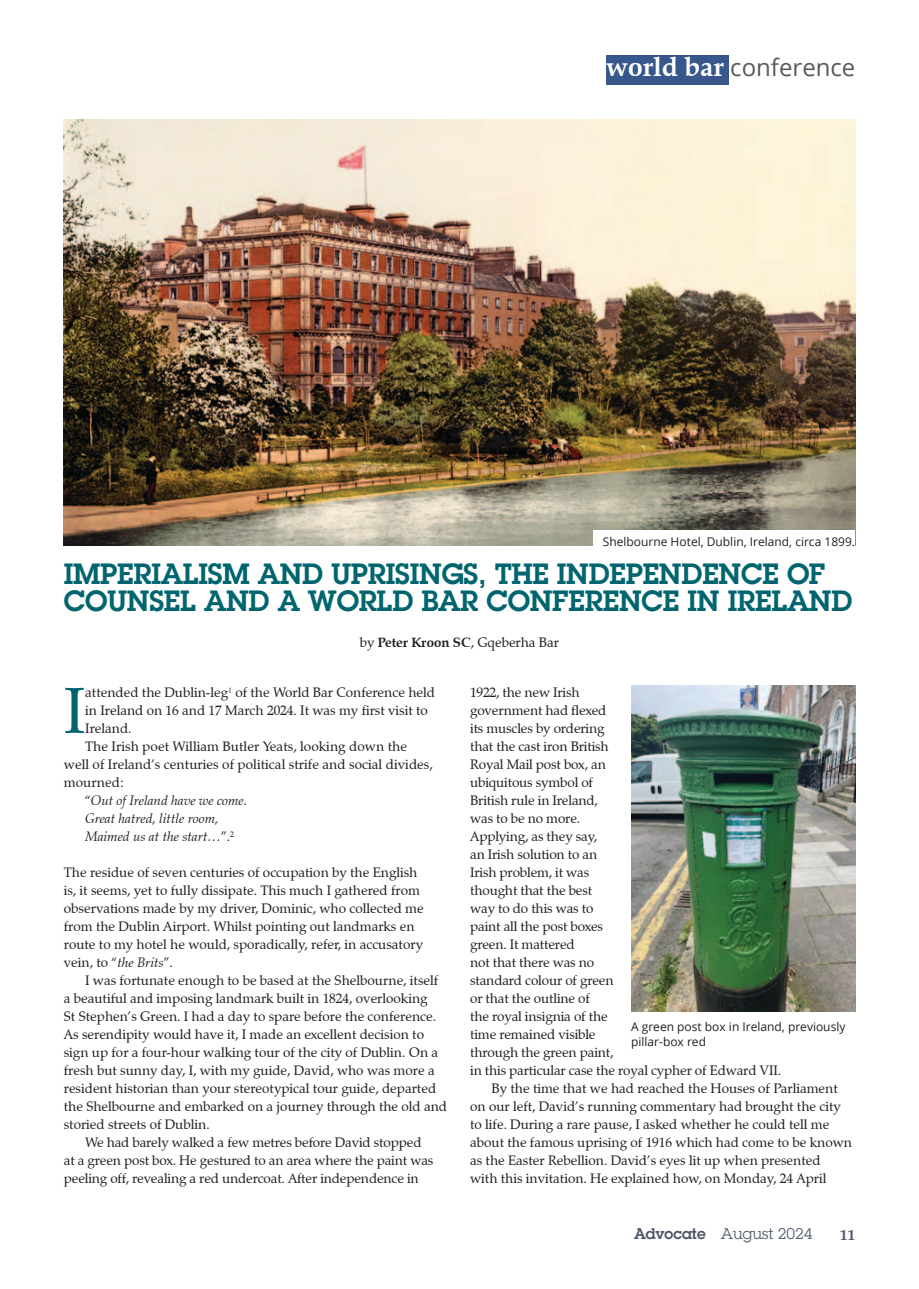
<style>
.page{position:relative;width:919px;height:1289px;background:#fff}
.page>*{position:absolute;margin:0;border:0;box-sizing:border-box;transform-origin:0 0}
.Drop_Cap{font:64.8px "Zapf Calligraphic 801 BT";color:#00656e}
.STRAP_1{font:600 28.5px/27px "Lubalin Graph";letter-spacing:-.01em;color:#00656e}
.Body_hang{font:24px "Open Sans";color:#58595b}
.STRAP_1-2{font:15px "Lubalin Graph";color:#4c5669}
.STRAP_1-3{font:700 15px "Zapf Calligraphic 801 BT";color:#4c5669}
.Body_text{font:13.5px/18px "Zapf Calligraphic 801 BT";color:#231f20}
.Body_one{font:13.5px/18px "Zapf Calligraphic 801 BT";color:#231f20}
.Drop_Cap-2{font:13.5px/18px "Zapf Calligraphic 801 BT";color:#231f20}
.Body_text-2{font:italic 13.5px "Zapf Calligraphic 801 BT";color:#231f20}
.t1{font:12px/14.4px "Open Sans";color:#231f20}
.s1{font-family:"Zapf Calligraphic 801 BT";font-weight:700;font-size:27px;color:#fff}
.s2{font-weight:700}
.s3{font-style:normal}
.s4{font-style:italic}
.s5{font-weight:600}
</style>
<div class="page">
<div style="left:605px;top:55px;width:123px;height:30px;background:#38578c"></div>
<img style="left:64px;top:119px;width:791px;height:427px">
<div style="left:593px;top:530px;width:262px;height:16px;background:#fff"></div>
<img style="left:631px;top:686px;width:224px;height:325px">
<p class="Body_hang" style="left:605px;top:51px;width:251px"><span class="s1">world bar</span> conference</p>
<p class="t1" style="left:602px;top:534px;width:254px">Shelbourne Hotel, Dublin, Ireland, circa 1899.</p>
<p class="STRAP_1" style="left:64px;top:560px;width:790px">IMPERIALISM AND UPRISINGS, THE INDEPENDENCE OF<br>COUNSEL AND A WORLD BAR CONFERENCE IN IRELAND</p>
<p class="Body_one" style="left:360px;top:633px;width:201px">by <span class="s2">Peter Kroon SC</span>, Gqeberha Bar</p>
<p class="Drop_Cap" style="left:64px;top:670px;width:23px">I</p>
<p class="Drop_Cap-2" style="left:85px;top:683px;width:351px">attended the Dublin-leg<sup>1</sup> of the World Bar Conference held in Ireland on 16 and 17 March 2024. It was my first visit to<br>Ireland.</p>
<p class="Body_text" style="left:64px;top:737px;width:370px;text-indent:21px">The Irish poet William Butler Yeats, looking down the well of Ireland’s centuries of political strife and social divides, mourned:</p>
<p class="Body_text-2" style="left:85px;top:792px;width:163px"><span class="s3">“</span>Out of Ireland have we come.</p>
<p class="Body_text-2" style="left:85px;top:810px;width:135px">Great hatred, little room,</p>
<p class="Body_text-2" style="left:85px;top:828px;width:150px">Maimed us at the start…<span class="s3">”.</span><sup>2</sup></p>
<p class="Body_one" style="left:64px;top:863px;width:361px">The residue of seven centuries of occupation by the English is, it seems, yet to fully dissipate. This much I gathered from observations made by my driver, Dominic, who collected me from the Dublin Airport. Whilst pointing out landmarks en route to my hotel he would, sporadically, refer, in accusatory vein, to “<span class="s4">the Brits</span>”.</p>
<p class="Body_text" style="left:64px;top:971px;width:385px;text-indent:21px">I was fortunate enough to be based at the Shelbourne, itself a beautiful and imposing landmark built in 1824, overlooking<br>St Stephen’s Green. I had a day to spare before the conference.<br>As serendipity would have it, I made an excellent decision to sign up for a four-hour walking tour of the city of Dublin. On a fresh but sunny day, I, with my guide, David, who was more a resident historian than your stereotypical tour guide, departed the Shelbourne and embarked on a journey through the old and storied streets of Dublin.</p>
<p class="Body_text" style="left:64px;top:1133px;width:371px;text-indent:21px">We had barely walked a few metres before David stopped at a green post box. He gestured to an area where the paint was peeling off, revealing a red undercoat. After independence in</p>
<p class="Body_text" style="left:470px;top:683px;width:312px">1922, the new Irish<br>government had flexed<br>its muscles by ordering<br>that the cast iron British<br>Royal Mail post box, an<br>ubiquitous symbol of<br>British rule in Ireland,<br>was to be no more.<br>Applying, as they say,<br>an Irish solution to an<br>Irish problem, it was<br>thought that the best<br>way to do this was to<br>paint all the post boxes<br>green. It mattered<br>not that there was no<br>standard colour of green<br>or that the outline of<br>the royal insignia of the<br>time remained visible<br>through the green paint,<br>in this particular case the royal cypher of Edward VII.</p>
<p class="Body_text" style="left:470px;top:1079px;width:383px;text-indent:21px">By the time that we had reached the Houses of Parliament on our left, David’s running commentary had brought the city to life. During a rare pause, I asked whether he could tell me about the famous uprising of 1916 which had come to be known as the Easter Rebellion. David’s eyes lit up when presented<br>with this invitation. He explained how, on Monday, 24 April</p>
<p class="t1" style="left:631px;top:1019px;width:216px">A green post box in Ireland, previously pillar-box red</p>
<p class="STRAP_1-2" style="left:634px;top:1224px;width:180px"><span class="s5">Advocate</span> August 2024</p>
<p class="STRAP_1-3" style="left:840px;top:1225px;width:16px">11</p>
</div>
